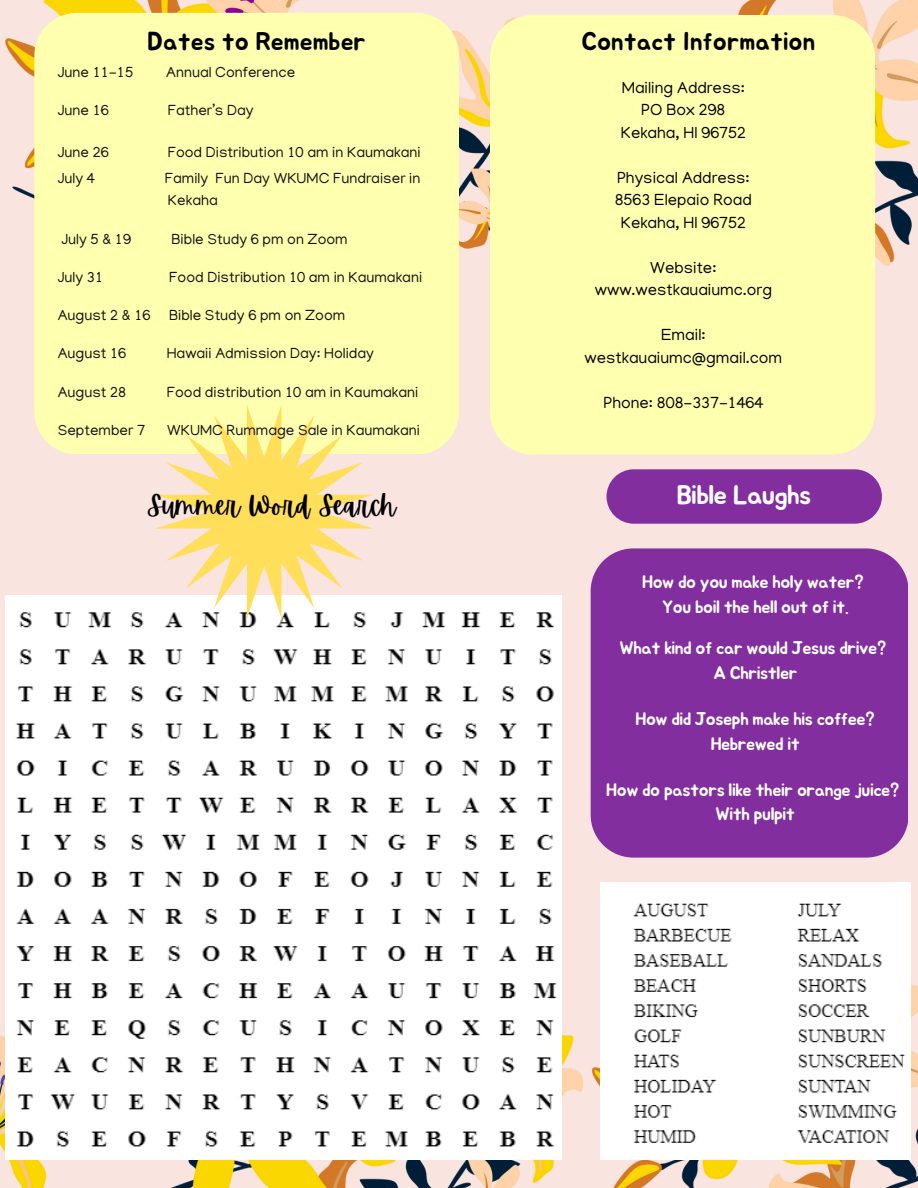
<style>
.page{position:relative;width:918px;height:1188px;background:#fae4df}
.page>*{position:absolute;margin:0;border:0;box-sizing:border-box;transform-origin:0 0}
.t1{font:27px "Apricots";color:#000}
.t2{font:27px "Jua";letter-spacing:-.025em;color:#fff}
.t3{font:25.5px "Jua";color:#000}
.t4{font:18px/24.8px "Jua";letter-spacing:-.025em;color:#fff;text-align:center}
.t5{font:16.5px/22.5px "Manjari";color:#000;text-align:center}
.t6{font:15px "Manjari";color:#100f0d}
</style>
<div class="page">
<img style="left:471px;top:969px;width:447px;height:219px">
<img style="left:0;top:1000px;width:471px;height:188px">
<img style="left:459px;top:0;width:459px;height:266px">
<div style="left:490px;top:15px;width:385px;height:439px;background:#ffffb0"></div>
<img style="left:5px;top:0;width:295px;height:199px">
<div style="left:34px;top:13px;width:425px;height:441px;background:#ffffb0"></div>
<div style="left:591px;top:548px;width:317px;height:310px;background:#822e9f"></div>
<img style="left:6px;top:596px;width:555px;height:563px">
<img style="left:601px;top:882px;width:309px;height:277px">
<div style="left:607px;top:469px;width:275px;height:55px;background:#822e9f;border-radius:27px"></div>
<svg style="left:155px;top:404px;width:218px;height:215px"></svg>
<p class="t3" style="left:148px;top:29px;width:220px">Dates to Remember</p>
<p class="t3" style="left:581px;top:29px;width:235px">Contact Information</p>
<p class="t6" style="left:58px;top:66px;width:77px">June 11-15</p>
<p class="t6" style="left:166px;top:66px;width:130px">Annual Conference</p>
<p class="t6" style="left:58px;top:104px;width:53px">June 16</p>
<p class="t6" style="left:168px;top:104px;width:87px">Father’s Day</p>
<p class="t6" style="left:58px;top:146px;width:53px">June 26</p>
<p class="t6" style="left:168px;top:146px;width:254px">Food Distribution 10 am in Kaumakani</p>
<h1 class="t6" style="left:58px;top:172px;width:39px">July 4</h1>
<h1 class="t6" style="left:165px;top:172px;width:257px">Family Fun Day WKUMC Fundraiser in</h1>
<h1 class="t6" style="left:168px;top:194px;width:51px">Kekaha</h1>
<h2 class="t6" style="left:61px;top:233px;width:71px">July 5 &amp; 19</h2>
<h2 class="t6" style="left:172px;top:233px;width:178px">Bible Study 6 pm on Zoom</h2>
<h1 class="t6" style="left:58px;top:271px;width:47px">July 31</h1>
<h1 class="t6" style="left:169px;top:271px;width:254px">Food Distribution 10 am in Kaumakani</h1>
<h1 class="t6" style="left:58px;top:309px;width:289px">August 2 &amp; 16 Bible Study 6 pm on Zoom</h1>
<h2 class="t6" style="left:58px;top:347px;width:70px">August 16</h2>
<h2 class="t6" style="left:167px;top:347px;width:209px">Hawaii Admission Day: Holiday</h2>
<h2 class="t6" style="left:58px;top:386px;width:70px">August 28</h2>
<h2 class="t6" style="left:167px;top:386px;width:253px">Food distribution 10 am in Kaumakani</h2>
<h2 class="t6" style="left:58px;top:424px;width:89px">September 7</h2>
<h2 class="t6" style="left:167px;top:424px;width:254px">WKUMC Rummage Sale in Kaumakani</h2>
<h1 class="t1" style="left:148px;top:490px;width:249px">Summer Word Search</h1>
<p class="t5" style="left:621px;top:79px;width:127px">Mailing Address:<br>PO Box 298<br>Kekaha, HI 96752</p>
<p class="t5" style="left:615px;top:169px;width:139px">Physical Address:<br>8563 Elepaio Road<br>Kekaha, HI 96752</p>
<p class="t5" style="left:595px;top:259px;width:179px">Website: www.westkauaiumc.org</p>
<p class="t5" style="left:585px;top:326px;width:199px">Email: westkauaiumc@gmail.com</p>
<p class="t5" style="left:603px;top:394px;width:161px">Phone: 808-337-1464</p>
<p class="t2" style="left:677px;top:483px;width:136px">Bible Laughs</p>
<h2 class="t4" style="left:642px;top:570px;width:224px">How do you make holy water?<br>You boil the hell out of it.</h2>
<p class="t4" style="left:620px;top:637px;width:269px">What kind of car would Jesus drive?<br>A Christler</p>
<p class="t4" style="left:636px;top:707px;width:241px">How did Joseph make his coffee?<br>Hebrewed it</p>
<p class="t4" style="left:606px;top:778px;width:295px">How do pastors like their orange juice?<br>With pulpit</p>
</div>
